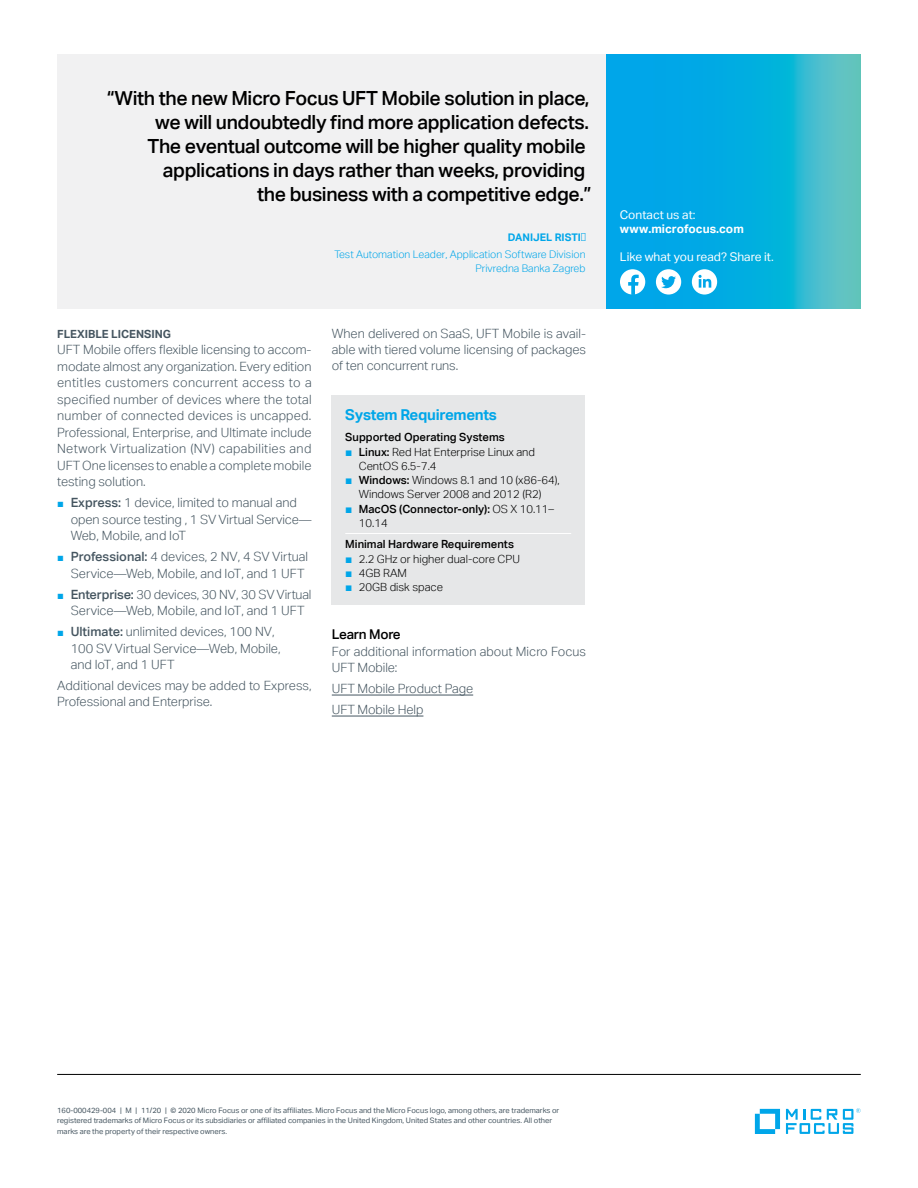
<style>
.page{position:relative;width:918px;height:1188px;background:#fff}
.page>*{position:absolute;margin:0;border:0;box-sizing:border-box;transform-origin:0 0}
.pull_quote_13_16-ali{font:500 19.5px "Aktiv Grotesk";letter-spacing:-.02em;color:#000}
.subhead_10_13-blue{font:700 15px "Aktiv Grotesk";letter-spacing:-.02em;color:#00a6e9}
.body_8_5_11-grey{font:500 13.5px "Aktiv Grotesk";letter-spacing:-.02em;color:#000}
.body_8_5_11-grey-2{font:300 12.75px/16.5px "Aktiv Grotesk";letter-spacing:-.005em;color:#455560}
.Contact_8_9_5-regula{font:12px "Aktiv Grotesk";color:#fff}
.Contact_URL_8_9_5-bo{font:700 12px "Aktiv Grotesk";color:#fff}
.t1{font:300 11.25px/14.2px "Aktiv Grotesk";color:#000}
.caption_7_9_5{font:500 11.25px/14.2px "Aktiv Grotesk";color:#000}
.subhead_caps_7_5_11{font:700 11.25px "Aktiv Grotesk";color:#455560}
.quote_title_or_compa{font:300 10.5px "Aktiv Grotesk";color:#00a6e9}
.quote_name_CAPS_7_11{font:700 10.5px "Aktiv Grotesk";color:#00a6e9}
.mousetype-legal_5_7{font:7.5px/10.5px "Aktiv Grotesk";color:#455560}
.s1{font-family:"Arial";font-weight:400;font-size:11.25px;color:#00a6e9}
.s2{font-weight:500}
.s3{font-family:"Arial";font-weight:400;font-size:12px;color:#00a6e9}
.s4{font-weight:300}
</style>
<div class="page">
<hr style="left:332px;top:695px;width:141px;height:1px;background:#455560">
<hr style="left:332px;top:716px;width:91px;height:1px;background:#455560">
<hr style="left:57px;top:1074px;width:804px;height:1px;background:#000">
<div style="left:57px;top:54px;width:550px;height:254px;background:#f1f1f2"></div>
<svg style="left:755px;top:1109px;width:25px;height:25px"></svg>
<svg style="left:786px;top:1108px;width:75px;height:26px"></svg>
<div style="left:332px;top:396px;width:253px;height:209px;background:#e6e7e8"></div>
<hr style="left:345px;top:533px;width:226px;height:1px;background:#fff">
<svg style="left:606px;top:54px;width:255px;height:254px;background:#12afdd"></svg>
<div style="left:620px;top:269px;width:25px;height:26px;background:#fff;border-radius:50%"></div>
<svg style="left:628px;top:275px;width:11px;height:20px"></svg>
<div style="left:656px;top:269px;width:25px;height:26px;background:#fff;border-radius:50%"></div>
<svg style="left:661px;top:276px;width:15px;height:12px"></svg>
<div style="left:692px;top:269px;width:25px;height:26px;background:#fff;border-radius:50%"></div>
<svg style="left:699px;top:275px;width:12px;height:13px"></svg>
<p class="pull_quote_13_16-ali" style="left:107px;top:86px;width:484px">“With the new Micro Focus UFT Mobile solution in place,</p>
<p class="pull_quote_13_16-ali" style="left:155px;top:110px;width:435px">we will undoubtedly find more application defects.</p>
<p class="pull_quote_13_16-ali" style="left:148px;top:134px;width:440px">The eventual outcome will be higher quality mobile</p>
<p class="pull_quote_13_16-ali" style="left:163px;top:158px;width:424px">applications in days rather than weeks, providing</p>
<p class="pull_quote_13_16-ali" style="left:257px;top:182px;width:336px">the business with a competitive edge.”</p>
<p class="quote_name_CAPS_7_11" style="left:508px;top:231px;width:80px">DANIJEL RISTIĆ</p>
<p class="quote_title_or_compa" style="left:334px;top:248px;width:253px">Test Automation Leader, Application Software Division</p>
<p class="quote_title_or_compa" style="left:476px;top:262px;width:112px">Privredna Banka Zagreb</p>
<p class="subhead_caps_7_5_11" style="left:57px;top:327px;width:115px">FLEXIBLE LICENSING</p>
<p class="body_8_5_11-grey-2" style="left:57px;top:341px;width:256px;text-align:justify">UFT Mobile offers flexible licensing to accom&shy;modate almost any organization. Every edition entitles customers concurrent access to a specified number of devices where the total number of connected devices is uncapped.<br>Professional, Enterprise, and Ultimate include Network Virtualization (NV) capabilities and UFT One licenses to enable a complete mobile testing solution.</p>
<p class="body_8_5_11-grey-2" style="left:71px;top:494px;width:242px;text-indent:-14px"><span class="s1">■</span> <span class="s2">Express:</span> 1 device, limited to manual and open source testing , 1 SV Virtual Service—<br>Web, Mobile, and IoT</p>
<p class="body_8_5_11-grey-2" style="left:57px;top:548px;width:252px;text-align:right"><span class="s1">■</span> <span class="s2">Professional:</span> 4 devices, 2 NV, 4 SV Virtual<br>Service—Web, Mobile, and IoT, and 1 UFT</p>
<p class="body_8_5_11-grey-2" style="left:57px;top:586px;width:256px;text-align:center"><span class="s1">■</span> <span class="s2">Enterprise:</span> 30 devices, 30 NV, 30 SV Virtual<br>Service—Web, Mobile, and IoT, and 1 UFT</p>
<p class="body_8_5_11-grey-2" style="left:71px;top:623px;width:211px;text-indent:-14px"><span class="s1">■</span> <span class="s2">Ultimate:</span> unlimited devices, 100 NV,<br>100 SV Virtual Service—Web, Mobile, and IoT, and 1 UFT</p>
<p class="body_8_5_11-grey-2" style="left:57px;top:677px;width:256px">Additional devices may be added to Express,<br>Professional and Enterprise.</p>
<p class="body_8_5_11-grey-2" style="left:332px;top:325px;width:256px;text-align:justify">When delivered on SaaS, UFT Mobile is avail&shy;able with tiered volume licensing of packages of ten concurrent runs.</p>
<p class="subhead_10_13-blue" style="left:345px;top:405px;width:153px">System Requirements</p>
<p class="caption_7_9_5" style="left:345px;top:430px;width:161px">Supported Operating Systems</p>
<p class="t1" style="left:359px;top:444px;width:178px;text-indent:-14px"><span class="s3">■</span> <span class="s2">Linux:</span> Red Hat Enterprise Linux and<br>CentOS 6.5-7.4</p>
<p class="t1" style="left:345px;top:473px;width:216px;text-align:center"><span class="s3">■</span> <span class="s2">Windows:</span> Windows 8.1 and 10 (x86-64),<br>Windows Server 2008 and 2012 (R2)</p>
<p class="caption_7_9_5" style="left:359px;top:501px;width:197px;text-indent:-14px"><span class="s3">■</span> MacOS (Connector-only): <span class="s4">OS X 10.11–<br>10.14</span></p>
<p class="caption_7_9_5" style="left:345px;top:537px;width:170px">Minimal Hardware Requirements</p>
<p class="t1" style="left:345px;top:551px;width:176px"><span class="s3">■</span> 2.2 GHz or higher dual-core CPU</p>
<p class="t1" style="left:345px;top:566px;width:63px"><span class="s3">■</span> 4GB RAM</p>
<p class="t1" style="left:345px;top:580px;width:99px"><span class="s3">■</span> 20GB disk space</p>
<p class="body_8_5_11-grey" style="left:332px;top:627px;width:70px">Learn More</p>
<p class="body_8_5_11-grey-2" style="left:332px;top:643px;width:256px">For additional information about Micro Focus<br>UFT Mobile:</p>
<p class="body_8_5_11-grey-2" style="left:332px;top:681px;width:143px">UFT Mobile Product Page</p>
<p class="body_8_5_11-grey-2" style="left:332px;top:702px;width:93px">UFT Mobile Help</p>
<p class="Contact_8_9_5-regula" style="left:620px;top:207px;width:77px">Contact us at:</p>
<p class="Contact_URL_8_9_5-bo" style="left:620px;top:221px;width:125px">www.microfocus.com</p>
<p class="Contact_8_9_5-regula" style="left:620px;top:250px;width:155px">Like what you read? Share it.</p>
<p class="mousetype-legal_5_7" style="left:57px;top:1105px;width:504px">160-000429-004 | M | 11/20 | © 2020 Micro Focus or one of its affiliates. Micro Focus and the Micro Focus logo, among others, are trademarks or registered trademarks of Micro Focus or its subsidiaries or affiliated companies in the United Kingdom, United States and other countries. All other marks are the property of their respective owners.</p>
</div>
